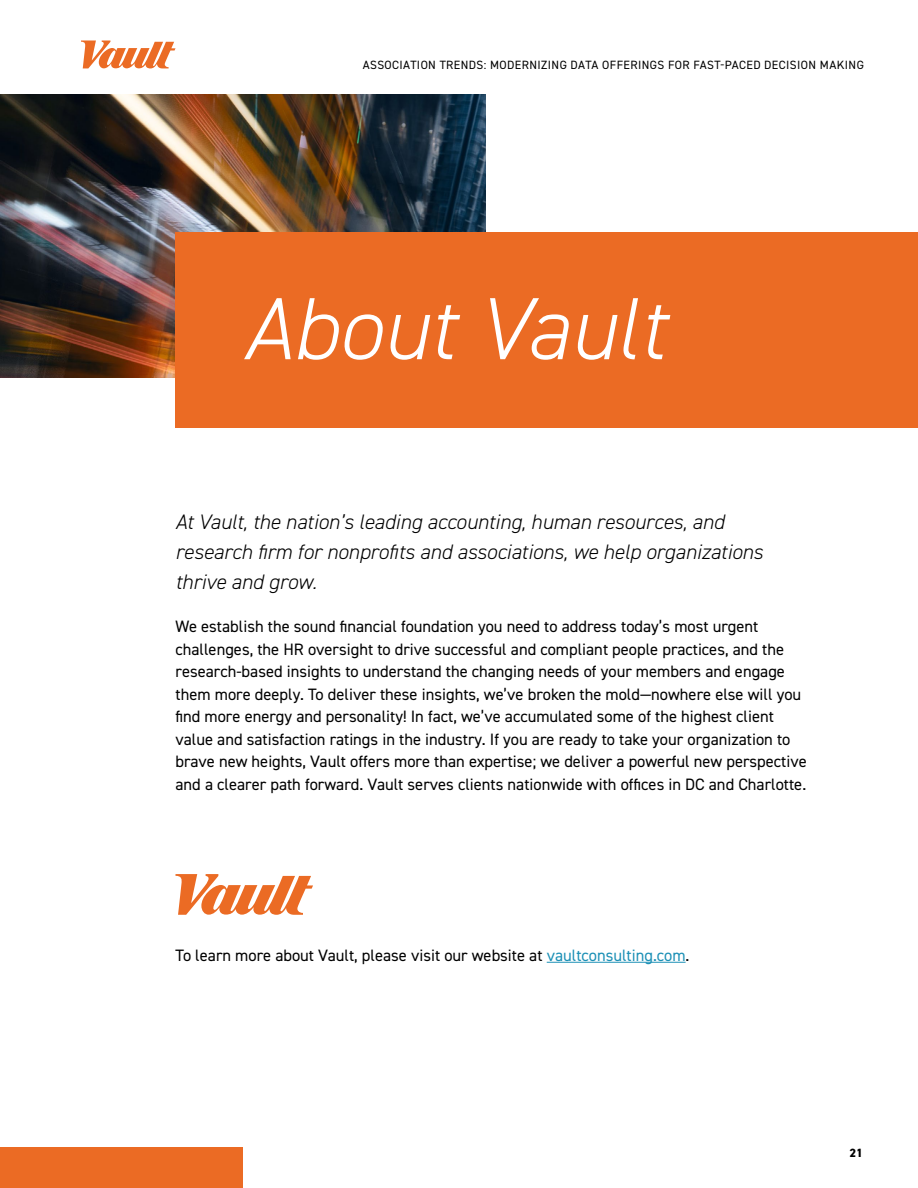
<style>
.page{position:relative;width:918px;height:1188px;background:#fff}
.page>*{position:absolute;margin:0;border:0;box-sizing:border-box;transform-origin:0 0}
.t1{font:italic 300 88.5px "DIN2014";color:#fff}
.t2{font:italic 300 21px/30px "DIN2014";color:#000}
.t3{font:16.5px/22.5px "DIN2014";color:#000}
.t4{font:12px "DIN2014";letter-spacing:.035em;color:#000}
.t5{font:800 12px "DIN2014";color:#000}
.s1{color:#1c90b6}
</style>
<div class="page">
<svg style="left:81px;top:41px;width:95px;height:27px"></svg>
<div style="left:0;top:1148px;width:243px;height:40px;background:#eb6b24"></div>
<img style="left:0;top:94px;width:486px;height:284px">
<div style="left:176px;top:233px;width:742px;height:195px;background:#eb6b24"></div>
<hr style="left:547px;top:962px;width:139px;height:1px;background:#1c90b6">
<svg style="left:176px;top:874px;width:137px;height:41px"></svg>
<p class="t4" style="left:363px;top:57px;width:503px">ASSOCIATION TRENDS: MODERNIZING DATA OFFERINGS FOR FAST-PACED DECISION MAKING</p>
<h1 class="t1" style="left:243px;top:275px;width:424px">About Vault</h1>
<p class="t2" style="left:176px;top:507px;width:589px">At Vault, the nation’s leading accounting, human resources, and research firm for nonprofits and associations, we help organizations thrive and grow.</p>
<p class="t3" style="left:176px;top:615px;width:633px">We establish the sound financial foundation you need to address today’s most urgent challenges, the HR oversight to drive successful and compliant people practices, and the research-based insights to understand the changing needs of your members and engage them more deeply. To deliver these insights, we’ve broken the mold—nowhere else will you find more energy and personality! In fact, we’ve accumulated some of the highest client value and satisfaction ratings in the industry. If you are ready to take your organization to brave new heights, Vault offers more than expertise; we deliver a powerful new perspective and a clearer path forward. Vault serves clients nationwide with offices in DC and Charlotte.</p>
<p class="t3" style="left:176px;top:943px;width:516px">To learn more about Vault, please visit our website at <span class="s1">vaultconsulting.com</span>.</p>
<p class="t5" style="left:849px;top:1145px;width:15px">21</p>
</div>
